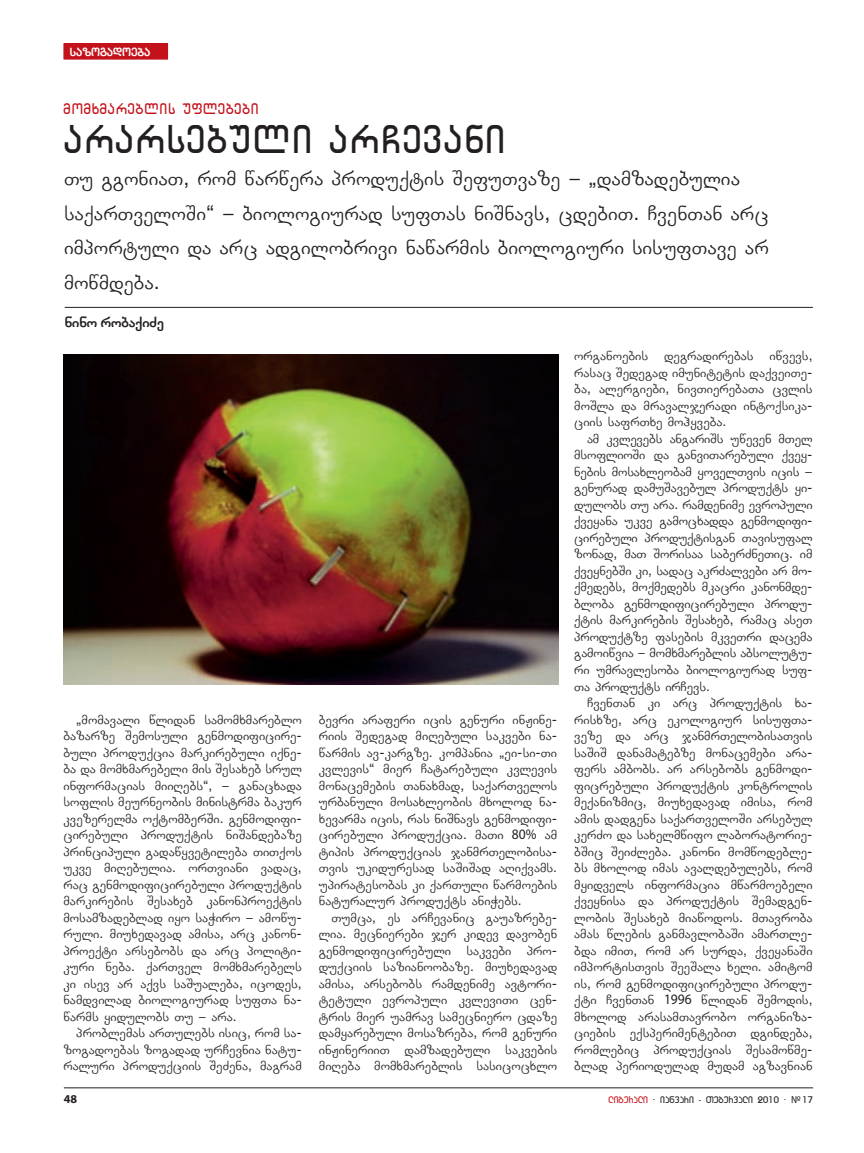
<style>
.page{position:relative;width:864px;height:1153px;background:#fff}
.page>*{position:absolute;margin:0;border:0;box-sizing:border-box;transform-origin:0 0}
.t1{font:39px "Sanet";letter-spacing:-.01em;color:#231f20}
.t2{font:21px/34.5px "A Kolkhety N";color:#231f20}
.t3{font:15px "Sanet";color:#c4121a}
.t4{font:700 15px "A Kolkhety N";color:#231f20}
.t5{font:13.5px/16.5px "A Kolkhety N";color:#231f20;text-align:justify}
.t6{font:700 12px "A Kolkhety M";letter-spacing:-.01em;color:#fff}
.t7{font:700 12px "Myriad Pro";color:#231f20}
.t8{font:10.5px "Bauhaus Mtavruli Thin A";color:#231f20}
.s1{color:#c4121a}
.s2{font-family:"Myriad Pro"}
</style>
<div class="page">
<img style="left:63px;top:354px;width:495px;height:330px">
<div style="left:64px;top:44px;width:103px;height:15px;background:#c4121a"></div>
<div style="left:64px;top:43px;width:104px;height:16px;border:1px solid #c4121a"></div>
<hr style="left:65px;top:307px;width:747px;height:1px;background:#231f20">
<hr style="left:64px;top:1087px;width:748px;height:1px;background:#231f20">
<p class="t6" style="left:70px;top:46px;width:82px">SAZOGADOEBA</p>
<p class="t3" style="left:63px;top:102px;width:197px">MOMXMAREBLIS UFLEBEBI</p>
<h1 class="t1" style="left:63px;top:122px;width:444px">ARARSEBULI ARCEVANI</h1>
<h2 class="t2" style="left:64px;top:163px;width:706px">TU GGONIAT, ROM WARWERA PRODUQTIS SEFUTVAZE _ `DAMZADEBULIA SAQARTVELOSI~ _ BIOLOGIURAD SUFTAS NISNAVS, CDEBIT. CVENTAN ARC IMPORTULI DA ARC ADGILOBRIVI NAWARMIS BIOLOGIURI SISUFTAVE AR MOWMDEBA.</h2>
<p class="t4" style="left:65px;top:315px;width:101px">NINO ROBAQIZE</p>
<p class="t5" style="left:63px;top:712px;width:240px;text-indent:13px">`MOMAVALI WLIDAN SAMOMXMAREBLO BAZARZE SEMOSULI GENMODIFICIRE-BULI PRODUQCIA MARKIREBULI IQNE-BA DA MOMXMAREBELI MIS SESAXEB SRUL INFORMACIAS MIIREBS~, _ GANACXADA SOFLIS MEURNEOBIS MINISTRMA BAKUR KVEZERELMA OQTOMBERSI. GENMODIFI-CIREBULI PRODUQTIS NISANDEBAZE PRINCIPULI GADAWYVETILEBA TITQOS UKVE MIREBULIA. ORTVIANI VADAC, RAC GENMODIFICIREBULI PRODUQTIS MARKIREBIS SESAXEB KANONPROEQTIS MOSAMZADEBLAD IYO SAWIRO _ AMOWU-RULI. MIUXEDAVAD AMISA, ARC KANON-PROEQTI ARSEBOBS DA ARC POLITI-KURI NEBA. QARTVEL MOMXMAREBELS KI ISEV AR AQVS SASUALEBA, ICODES, NAMDVILAD BIOLOGIURAD SUFTA NA-WARMS YIDULOBS TU _ ARA.</p>
<p class="t5" style="left:63px;top:1025px;width:240px;text-indent:13px">PROBLEMAS ARTULEBS ISIC, ROM SA-ZOGADOEBAS ZOGADAD URCEVNIA NATU-RALURI PRODUQCIIS SEZENA, MAGRAM</p>
<p class="t5" style="left:319px;top:711px;width:240px">BEVRI ARAFERI ICIS GENURI INJINE-RIIS SEDEGAD MIREBULI SAKVEBI NA-WARMIS AV-KARGZE. KOMPANIA `EI-SI-TI KVLEVIS~ MIER CATAREBULI KVLEVIS MONACEMEBIS TANAXMAD, SAQARTVELOS URBANULI MOSAXLEOBIS MXOLOD NA-XEVARMA ICIS, RAS NISNAVS GENMODIFI-CIREBULI PRODUQCIA. MATI 80% AM TIPIS PRODUQCIAS JANMRTELOBISA-TVIS UKIDURESAD SASISAD ARIQVAMS.<br>UPIRATESOBAS KI QARTULI WARMOEBIS NATURALUR PRODUQTS ANIWEBS.</p>
<p class="t5" style="left:319px;top:909px;width:240px;text-indent:13px">TUMCA, ES ARCEVANIC GAUAZREBE-LIA. MECNIEREBI JER KIDEV DAVOBEN GENMODIFICIREBULI SAKVEBI PRO-DUQCIIS SAZIANOOBAZE. MIUXEDAVAD AMISA, ARSEBOBS RAMDENIME AVTORI-TETULI EVROPULI KVLEVITI CEN-TRIS MIER UAMRAV SAMECNIERO CDAZE DAMYAREBULI MOSAZREBA, ROM GENURI INJINERIIT DAMZADEBULI SAKVEBIS MIREBA MOMXMAREBLIS SASICOCXLO</p>
<p class="t5" style="left:574px;top:348px;width:240px">ORGANOEBIS DEGRADIREBAS IWVEVS, RASAC SEDEGAD IMUNITETIS DAQVEITE-BA, ALERGIEBI, NIVTIEREBATA CVLIS MOSLA DA MRAVALJERADI INTOQSIKA-CIIS SAFRTXE MOHYVEBA.</p>
<p class="t5" style="left:574px;top:431px;width:240px;text-indent:13px">AM KVLEVEBS ANGARISS UWEVEN MTEL MSOFLIOSI DA GANVITAREBULI QVEY-NEBIS MOSAXLEOBAM YOVELTVIS ICIS _ GENURAD DAMUSAVEBUL PRODUQTS YI-DULOBS TU ARA. RAMDENIME EVROPULI QVEYANA UKVE GAMOCXADDA GENMODIFI-CIREBULI PRODUQTISGAN TAVISUFAL ZONAD, MAT SORISAA SABERZNETIC. IM QVEYNEBSI KI, SADAC AKRZALVEBI AR MO-QMEDEBS, MOQMEDEBS MKACRI KANONMDE-BLOBA GENMODIFICIREBULI PRODU-QTIS MARKIREBIS SESAXEB, RAMAC ASET PRODUQTZE FASEBIS MKVETRI DACEMA GAMOIWVIA _ MOMXMAREBLIS ABSOLUTU-RI UMRAVLESOBA BIOLOGIURAD SUF-TA PRODUQTS IRCEVS.</p>
<p class="t5" style="left:574px;top:695px;width:240px;text-indent:13px">CVENTAN KI ARC PRODUQTIS XA-RISXZE, ARC EKOLOGIUR SISUFTA-VEZE DA ARC JANMRTELOBISATVIS SASIS DANAMATEBZE MONACEMEBI ARA-FERS AMBOBS. AR ARSEBOBS GENMODI-FICREBULI PRODUQTIS KONTROLIS MEQANIZMIC, MIUXEDAVAD IMISA, ROM AMIS DADGENA SAQARTVELOSI ARSEBUL KERZO DA SAXELMWIFO LABORATORIE-BSIC SEIZLEBA. KANONI MOMWODEBLE-BS MXOLOD IMAS AVALDEBULEBS, ROM MYIDVELS INFORMACIA MWARMOEBELI QVEYNISA DA PRODUQTIS SEMADGEN-LOBIS SESAXEB MIAWODOS. MTAVROBA AMAS WLEBIS GANMAVLOBASI AMARTLE-BDA IMIT, ROM AR SURDA, QVEYANASI IMPORTISTVIS SEESALA XELI. AMITOM IS, ROM GENMODIFICIREBULI PRODU-QTI CVENTAN 1996 WLIDAN SEMODIS, MXOLOD ARASAMTAVROBO ORGANIZA-CIEBIS EQSPERIMENTEBIT DGINDEBA, ROMLEBIC PRODUQCIAS SESAMOWME-BLAD PERIODULAD MUDAM AGZAVNIAN</p>
<p class="t7" style="left:64px;top:1091px;width:15px">48</p>
<p class="t8" style="left:608px;top:1094px;width:206px"><span class="s1">LIBERALI</span> . IANVARI - TEBERVALI 2010 . <span class="s2">№</span> 17</p>
</div>
